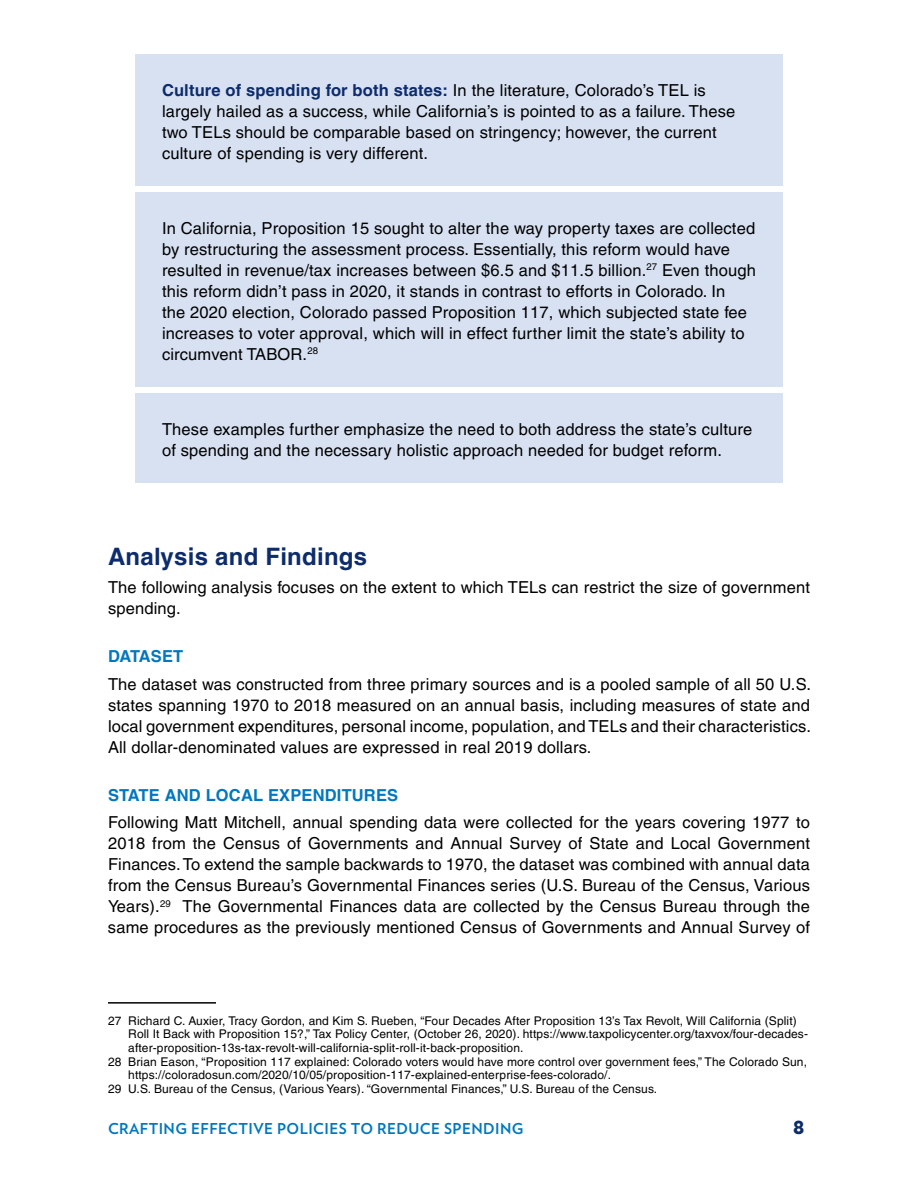
<style>
.page{position:relative;width:918px;height:1188px;background:#fff}
.page>*{position:absolute;margin:0;border:0;box-sizing:border-box;transform-origin:0 0}
.Head{font:700 24px "Helvetica LT Pro";letter-spacing:.01em;color:#0d2c6c}
.t1{font:900 18px "Verlag";color:#0d2c6c}
.Body_text{font:16.5px/21px "Helvetica LT Pro";letter-spacing:.01em;color:#000;text-align:justify}
.Callout_box{font:16.5px/21px "Helvetica LT Pro";letter-spacing:.01em;color:#000}
.Subhead{font:700 16.5px "Helvetica LT Pro";letter-spacing:.01em;color:#0077be}
.Subhead-2{font:700 16.5px "Helvetica LT Pro";letter-spacing:-.01em;color:#0077be}
.t2{font:700 15px "Verlag";letter-spacing:.03em;color:#0077be}
.Footnotes{font:12px/13.5px "Helvetica LT Pro";letter-spacing:.01em;color:#000}
.s1{font-weight:700;color:#0d2c6c}
</style>
<div class="page">
<div style="left:135px;top:54px;width:648px;height:132px;background:#d8e1f2"></div>
<div style="left:135px;top:192px;width:648px;height:195px;background:#d8e1f2"></div>
<div style="left:135px;top:393px;width:648px;height:90px;background:#d8e1f2"></div>
<hr style="left:108px;top:1002px;width:108px;height:2px;background:#000">
<p class="Callout_box" style="left:162px;top:79px;width:575px"><span class="s1">Culture of spending for both states:</span> In the literature, Colorado’s TEL is largely hailed as a success, while California’s is pointed to as a failure. These two TELs should be comparable based on stringency; however, the current culture of spending is very different.</p>
<p class="Callout_box" style="left:162px;top:217px;width:595px">In California, Proposition 15 sought to alter the way property taxes are collected by restructuring the assessment process. Essentially, this reform would have resulted in revenue/tax increases between $6.5 and $11.5 billion.<sup>27</sup> Even though this reform didn’t pass in 2020, it stands in contrast to efforts in Colorado. In<br>the 2020 election, Colorado passed Proposition 117, which subjected state fee increases to voter approval, which will in effect further limit the state’s ability to circumvent TABOR.<sup>28</sup></p>
<p class="Callout_box" style="left:162px;top:418px;width:592px">These examples further emphasize the need to both address the state’s culture of spending and the necessary holistic approach needed for budget reform.</p>
<p class="Head" style="left:108px;top:542px;width:261px">Analysis and Findings</p>
<p class="Body_text" style="left:108px;top:576px;width:704px">The following analysis focuses on the extent to which TELs can restrict the size of government spending.</p>
<p class="Subhead-2" style="left:108px;top:646px;width:77px">DATASET</p>
<p class="Body_text" style="left:108px;top:673px;width:705px">The dataset was constructed from three primary sources and is a pooled sample of all 50 U.S. states spanning 1970 to 2018 measured on an annual basis, including measures of state and local government expenditures, personal income, population, and TELs and their characteristics.<br>All dollar-denominated values are expressed in real 2019 dollars.</p>
<p class="Subhead" style="left:108px;top:785px;width:292px">STATE AND LOCAL EXPENDITURES</p>
<p class="Body_text" style="left:108px;top:812px;width:704px">Following Matt Mitchell, annual spending data were collected for the years covering 1977 to 2018 from the Census of Governments and Annual Survey of State and Local Government Finances. To extend the sample backwards to 1970, the dataset was combined with annual data from the Census Bureau’s Governmental Finances series (U.S. Bureau of the Census, Various Years).<sup>29</sup> The Governmental Finances data are collected by the Census Bureau through the same procedures as the previously mentioned Census of Governments and Annual Survey of</p>
<p class="Footnotes" style="left:128px;top:1014px;width:681px;text-indent:-20px">27 Richard C. Auxier, Tracy Gordon, and Kim S. Rueben, “Four Decades After Proposition 13’s Tax Revolt, Will California (Split)<br>Roll It Back with Proposition 15?,” Tax Policy Center, (October 26, 2020). https://www.taxpolicycenter.org/taxvox/four-decades&shy;after-proposition-13s-tax-revolt-will-california-split-roll-it-back-proposition.</p>
<p class="Footnotes" style="left:128px;top:1055px;width:680px;text-indent:-20px">28 Brian Eason, “Proposition 117 explained: Colorado voters would have more control over government fees,” The Colorado Sun, https://coloradosun.com/2020/10/05/proposition-117-explained-enterprise-fees-colorado/.</p>
<p class="Footnotes" style="left:108px;top:1083px;width:551px">29 U.S. Bureau of the Census, (Various Years). “Governmental Finances,” U.S. Bureau of the Census.</p>
<p class="t2" style="left:108px;top:1117px;width:417px">CRAFTING EFFECTIVE POLICIES TO REDUCE SPENDING</p>
<p class="t1" style="left:793px;top:1113px;width:13px">8</p>
</div>
